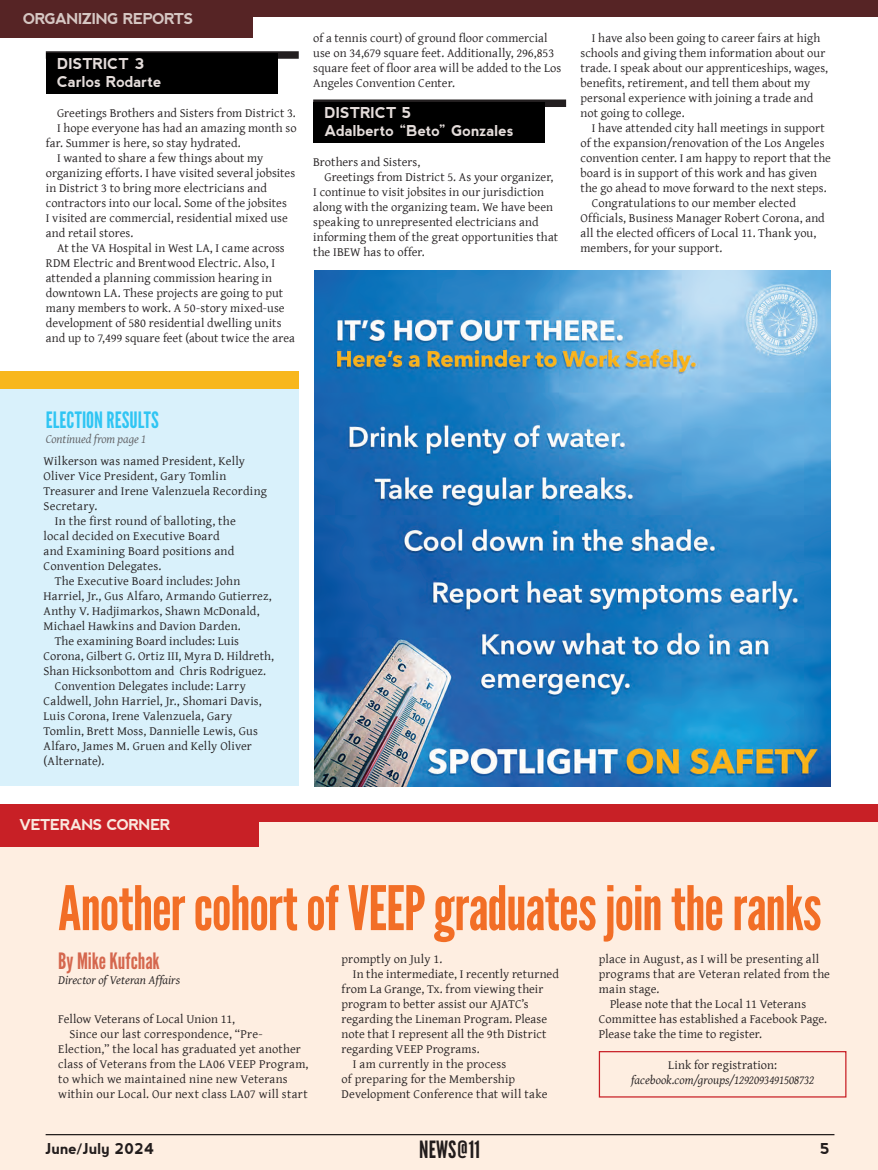
<style>
.page{position:relative;width:878px;height:1170px;background:#fff}
.page>*{position:absolute;margin:0;border:0;box-sizing:border-box;transform-origin:0 0}
.t1{font:61.25px "League Gothic";letter-spacing:-.015em;color:#f26e26}
.t2{font:23.75px "League Gothic";color:#231f20}
.t3{font:22.5px "League Gothic";letter-spacing:.005em;color:#30c5f3}
.t4{font:22.5px "League Gothic";color:#d5674e}
.t5{font:700 15px/18px "nevis";letter-spacing:-.01em;color:#e5dddb}
.t6{font:700 15px "nevis";letter-spacing:-.035em;color:#d6c7c3}
.t7{font:700 15px "nevis";color:#231f20}
.t8{font:700 15px "nevis";letter-spacing:-.045em;color:#f9e8df}
.t9{font:12.5px/15px "Gentium Basic";letter-spacing:.005em;color:#231f20}
.t10{font:italic 12.5px "Gentium Basic";color:#231f20}
.t11{font:12.5px "Gentium Basic";letter-spacing:.03em;color:#231f20}
.t12{font:italic 12.5px "Gentium Basic";letter-spacing:-.015em;color:#5f5f62}
.t13{font:12.5px "Gentium Basic";letter-spacing:.025em;color:#231f20}
</style>
<div class="page">
<div style="left:0;top:372px;width:299px;height:414px;background:#d9f1fb"></div>
<div style="left:253px;top:0;width:625px;height:16px;background:#562425"></div>
<div style="left:0;top:0;width:253px;height:38px;background:#562425"></div>
<svg style="left:46px;top:51px;width:253px;height:8px"></svg>
<div style="left:46px;top:54px;width:231px;height:40px;background:#000"></div>
<div style="left:313px;top:100px;width:253px;height:7px;background:#231f20"></div>
<div style="left:313px;top:102px;width:231px;height:40px;background:#000"></div>
<div style="left:0;top:372px;width:299px;height:17px;background:#f8b71c"></div>
<div style="left:0;top:808px;width:878px;height:362px;background:#feeee1"></div>
<div style="left:1px;top:804px;width:877px;height:18px;background:#c82026"></div>
<div style="left:0;top:804px;width:259px;height:43px;background:#c82026"></div>
<div style="left:598px;top:1051px;width:248px;height:47px;border:1px solid #c82026"></div>
<img style="left:314px;top:271px;width:516px;height:515px">
<p class="t6" style="left:23px;top:10px;width:172px">ORGANIZING REPORTS</p>
<p class="t5" style="left:57px;top:55px;width:106px">DISTRICT 3<br>Carlos Rodarte</p>
<p class="t9" style="left:57px;top:105px;width:240px">Greetings Brothers and Sisters from District 3.</p>
<p class="t9" style="left:57px;top:120px;width:241px">I hope everyone has had an amazing month so</p>
<p class="t9" style="left:46px;top:135px;width:196px">far. Summer is here, so stay hydrated.</p>
<p class="t9" style="left:57px;top:150px;width:208px">I wanted to share a few things about my</p>
<p class="t9" style="left:46px;top:165px;width:251px">organizing efforts. I have visited several jobsites</p>
<p class="t9" style="left:46px;top:180px;width:222px">in District 3 to bring more electricians and</p>
<p class="t9" style="left:46px;top:195px;width:242px">contractors into our local. Some of the jobsites</p>
<p class="t9" style="left:46px;top:210px;width:243px">I visited are commercial, residential mixed use</p>
<p class="t9" style="left:46px;top:225px;width:89px">and retail stores.</p>
<p class="t9" style="left:57px;top:240px;width:229px">At the VA Hospital in West LA, I came across</p>
<p class="t9" style="left:46px;top:255px;width:231px">RDM Electric and Brentwood Electric. Also, I</p>
<p class="t9" style="left:46px;top:270px;width:228px">attended a planning commission hearing in</p>
<p class="t9" style="left:46px;top:285px;width:239px">downtown LA. These projects are going to put</p>
<p class="t9" style="left:46px;top:300px;width:240px">many members to work. A 50-story mixed-use</p>
<p class="t9" style="left:46px;top:315px;width:237px">development of 580 residential dwelling units</p>
<p class="t9" style="left:46px;top:330px;width:251px">and up to 7,499 square feet (about twice the area</p>
<p class="t9" style="left:313px;top:30px;width:250px">of a tennis court) of ground floor commercial use on 34,679 square feet. Additionally, 296,853 square feet of floor area will be added to the Los Angeles Convention Center.</p>
<p class="t5" style="left:324px;top:103px;width:190px">DISTRICT 5<br>Adalberto “Beto” Gonzales</p>
<p class="t9" style="left:313px;top:154px;width:109px">Brothers and Sisters,</p>
<p class="t9" style="left:324px;top:169px;width:230px">Greetings from District 5. As your organizer,</p>
<p class="t9" style="left:313px;top:184px;width:232px">I continue to visit jobsites in our jurisdiction</p>
<p class="t9" style="left:313px;top:199px;width:241px">along with the organizing team. We have been</p>
<p class="t9" style="left:313px;top:214px;width:227px">speaking to unrepresented electricians and</p>
<p class="t9" style="left:313px;top:229px;width:246px">informing them of the great opportunities that</p>
<p class="t9" style="left:313px;top:244px;width:113px">the IBEW has to offer.</p>
<p class="t9" style="left:580px;top:30px;width:249px;text-indent:11px">I have also been going to career fairs at high schools and giving them information about our trade. I speak about our apprenticeships, wages, benefits, retirement, and tell them about my personal experience with joining a trade and not going to college.</p>
<p class="t9" style="left:591px;top:120px;width:234px">I have attended city hall meetings in support</p>
<p class="t9" style="left:580px;top:135px;width:245px">of the expansion/renovation of the Los Angeles</p>
<p class="t9" style="left:580px;top:150px;width:252px">convention center. I am happy to report that the</p>
<p class="t9" style="left:580px;top:165px;width:238px">board is in support of this work and has given</p>
<p class="t9" style="left:580px;top:180px;width:247px">the go ahead to move forward to the next steps.</p>
<p class="t9" style="left:591px;top:195px;width:206px">Congratulations to our member elected</p>
<p class="t9" style="left:580px;top:210px;width:246px">Officials, Business Manager Robert Corona, and</p>
<p class="t9" style="left:580px;top:225px;width:237px">all the elected officers of Local 11. Thank you,</p>
<p class="t9" style="left:580px;top:240px;width:143px">members, for your support.</p>
<h3 class="t3" style="left:46px;top:406px;width:115px">ELECTION RESULTS</h3>
<p class="t12" style="left:46px;top:430px;width:102px">Continued from page 1</p>
<p class="t9" style="left:44px;top:453px;width:203px">Wilkerson was named President, Kelly</p>
<p class="t9" style="left:44px;top:468px;width:184px">Oliver Vice President, Gary Tomlin</p>
<p class="t9" style="left:44px;top:483px;width:225px">Treasurer and Irene Valenzuela Recording</p>
<p class="t9" style="left:44px;top:498px;width:55px">Secretary.</p>
<p class="t9" style="left:55px;top:513px;width:182px">In the first round of balloting, the</p>
<p class="t9" style="left:44px;top:528px;width:177px">local decided on Executive Board</p>
<p class="t9" style="left:44px;top:543px;width:192px">and Examining Board positions and</p>
<p class="t9" style="left:44px;top:558px;width:119px">Convention Delegates.</p>
<p class="t9" style="left:55px;top:573px;width:187px">The Executive Board includes: John</p>
<p class="t9" style="left:44px;top:588px;width:230px">Harriel, Jr., Gus Alfaro, Armando Gutierrez,</p>
<p class="t9" style="left:44px;top:603px;width:217px">Anthy V. Hadjimarkos, Shawn McDonald,</p>
<p class="t9" style="left:44px;top:618px;width:198px">Michael Hawkins and Davion Darden.</p>
<p class="t9" style="left:55px;top:633px;width:186px">The examining Board includes: Luis</p>
<p class="t9" style="left:44px;top:648px;width:232px">Corona, Gilbert G. Ortiz III, Myra D. Hildreth,</p>
<p class="t9" style="left:44px;top:663px;width:224px">Shan Hicksonbottom and Chris Rodriguez.</p>
<p class="t9" style="left:55px;top:678px;width:192px">Convention Delegates include: Larry</p>
<p class="t9" style="left:44px;top:693px;width:220px">Caldwell, John Harriel, Jr., Shomari Davis,</p>
<p class="t9" style="left:44px;top:708px;width:190px">Luis Corona, Irene Valenzuela, Gary</p>
<p class="t9" style="left:44px;top:723px;width:216px">Tomlin, Brett Moss, Dannielle Lewis, Gus</p>
<p class="t9" style="left:44px;top:738px;width:210px">Alfaro, James M. Gruen and Kelly Oliver</p>
<p class="t9" style="left:44px;top:753px;width:62px">(Alternate).</p>
<p class="t8" style="left:19px;top:816px;width:152px">VETERANS CORNER</p>
<h1 class="t1" style="left:58px;top:872px;width:765px">Another cohort of VEEP graduates join the ranks</h1>
<h3 class="t4" style="left:58px;top:947px;width:103px">By Mike Kufchak</h3>
<p class="t10" style="left:58px;top:971px;width:123px">Director of Veteran Affairs</p>
<p class="t9" style="left:58px;top:1011px;width:178px">Fellow Veterans of Local Union 11,</p>
<p class="t9" style="left:69px;top:1026px;width:195px">Since our last correspondence, “Pre-</p>
<p class="t9" style="left:58px;top:1041px;width:244px">Election,” the local has graduated yet another</p>
<p class="t9" style="left:58px;top:1056px;width:252px">class of Veterans from the LA06 VEEP Program,</p>
<p class="t9" style="left:58px;top:1071px;width:231px">to which we maintained nine new Veterans</p>
<p class="t11" style="left:58px;top:1084px;width:251px">within our Local. Our next class LA07 will start</p>
<p class="t9" style="left:341px;top:951px;width:102px">promptly on July 1.</p>
<p class="t9" style="left:353px;top:966px;width:208px">In the intermediate, I recently returned</p>
<p class="t9" style="left:341px;top:981px;width:203px">from La Grange, Tx. from viewing their</p>
<p class="t9" style="left:341px;top:996px;width:189px">program to better assist our AJATC’s</p>
<p class="t9" style="left:341px;top:1011px;width:207px">regarding the Lineman Program. Please</p>
<p class="t9" style="left:341px;top:1026px;width:206px">note that I represent all the 9th District</p>
<p class="t9" style="left:341px;top:1041px;width:139px">regarding VEEP Programs.</p>
<p class="t9" style="left:353px;top:1056px;width:155px">I am currently in the process</p>
<p class="t9" style="left:341px;top:1071px;width:175px">of preparing for the Membership</p>
<p class="t9" style="left:341px;top:1086px;width:207px">Development Conference that will take</p>
<p class="t9" style="left:598px;top:951px;width:222px">place in August, as I will be presenting all</p>
<p class="t9" style="left:598px;top:966px;width:233px">programs that are Veteran related from the</p>
<p class="t13" style="left:598px;top:979px;width:62px">main stage.</p>
<p class="t9" style="left:610px;top:996px;width:197px">Please note that the Local 11 Veterans</p>
<p class="t9" style="left:598px;top:1011px;width:230px">Committee has established a Facebook Page.</p>
<p class="t9" style="left:598px;top:1026px;width:165px">Please take the time to register.</p>
<p class="t9" style="left:668px;top:1058px;width:110px">Link for registration:</p>
<p class="t10" style="left:631px;top:1071px;width:184px">facebook.com/groups/1292093491508732</p>
<p class="t7" style="left:46px;top:1140px;width:110px">June/July 2024</p>
<h2 class="t2" style="left:419px;top:1135px;width:62px">NEWS @ 11</h2>
<p class="t7" style="left:820px;top:1140px;width:11px">5</p>
</div>
